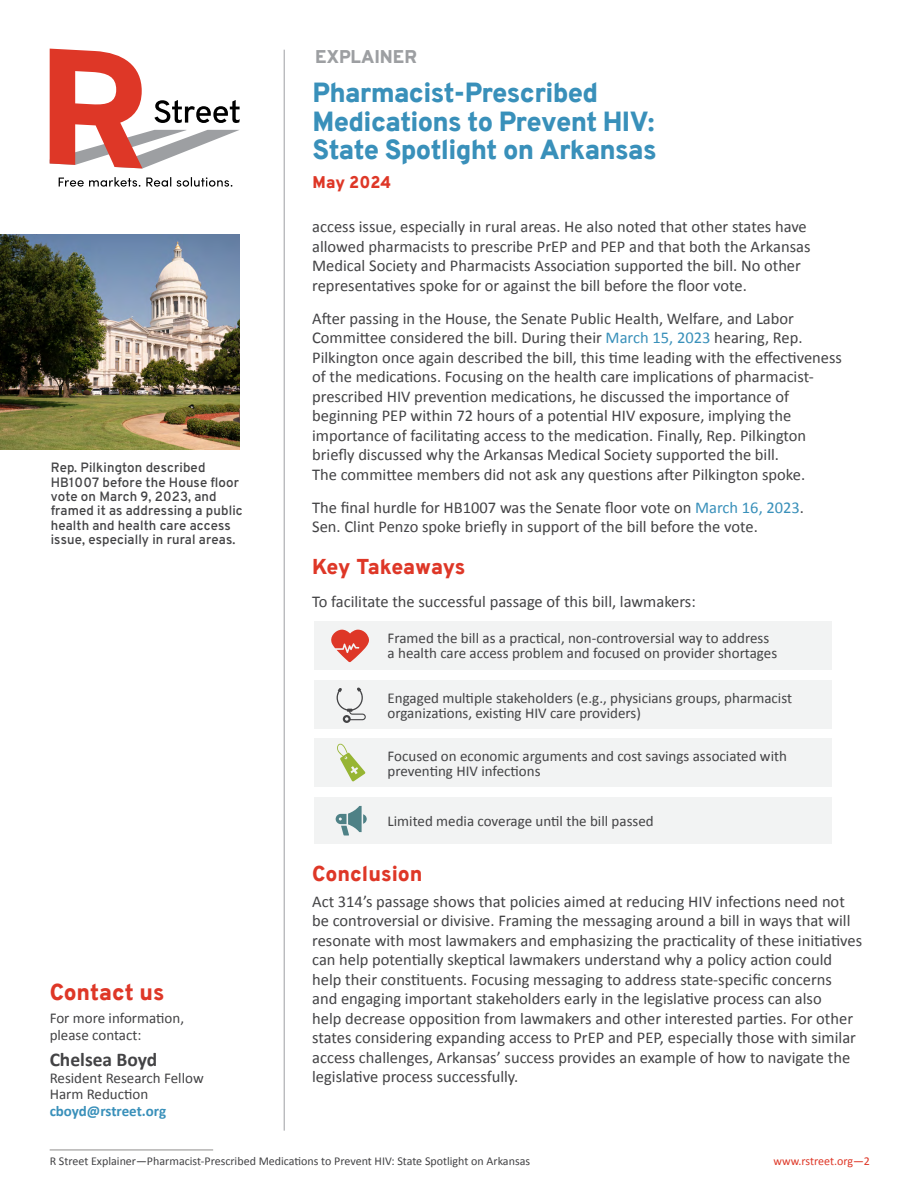
<style>
.page{position:relative;width:918px;height:1188px;background:#fff}
.page>*{position:absolute;margin:0;border:0;box-sizing:border-box;transform-origin:0 0}
.t1{font:900 27px/28.5px "Overpass";letter-spacing:-.025em;color:#3990ba}
.t2{font:900 22.5px "Overpass";color:#de3727}
.t3{font:900 21px "Overpass";color:#de3727}
.t4{font:700 19.5px "Calibri";color:#434345}
.t5{font:900 18px "Overpass";color:#9d9fa2}
.t6{font:16.5px/19.5px "Calibri";color:#434345}
.t7{font:900 16.5px "Overpass";color:#de3727}
.t8{font:15px/15px "Calibri";color:#434345}
.t9{font:700 15px "Calibri";letter-spacing:-.005em;color:#3990ba}
.t10{font:600 13.5px/14.2px "Overpass";letter-spacing:.01em;color:#434345}
.t11{font:12px "Calibri";color:#434345}
.t12{font:12px "Calibri";letter-spacing:-.005em;color:#de3727}
.s1{color:#3990ba}
</style>
<div class="page">
<hr style="left:50px;top:1150px;width:163px;height:1px;background:#8e8d8c">
<svg style="left:59px;top:177px;width:173px;height:10px"></svg>
<svg style="left:50px;top:49px;width:190px;height:119px"></svg>
<hr style="left:284px;top:50px;width:1px;height:1081px;background:#9d9fa2">
<div style="left:314px;top:739px;width:518px;height:48px;background:#f2f3f3"></div>
<div style="left:314px;top:797px;width:518px;height:47px;background:#f2f3f3"></div>
<svg style="left:337px;top:743px;width:28px;height:39px"></svg>
<svg style="left:336px;top:806px;width:31px;height:30px"></svg>
<div style="left:314px;top:680px;width:518px;height:49px;background:#f2f3f3"></div>
<svg style="left:337px;top:687px;width:29px;height:34px"></svg>
<div style="left:314px;top:621px;width:518px;height:49px;background:#f2f3f3"></div>
<svg style="left:331px;top:629px;width:38px;height:33px"></svg>
<img style="left:0;top:234px;width:240px;height:216px">
<p class="t5" style="left:315px;top:43px;width:104px">EXPLAINER</p>
<p class="t10" style="left:51px;top:461px;width:193px">Rep. Pilkington described<br>HB1007 before the House floor vote on March 9, 2023, and framed it as addressing a public health and health care access issue, especially in rural areas.</p>
<h2 class="t2" style="left:50px;top:977px;width:116px">Contact us</h2>
<p class="t8" style="left:50px;top:1010px;width:136px;line-height:16.5px">For more information, please contact:</p>
<p class="t4" style="left:50px;top:1046px;width:109px">Chelsea Boyd</p>
<p class="t8" style="left:50px;top:1069px;width:156px;line-height:16.5px">Resident Research Fellow<br>Harm Reduction</p>
<p class="t9" style="left:50px;top:1100px;width:118px">cboyd@rstreet.org</p>
<h1 class="t1" style="left:313px;top:79px;width:346px">Pharmacist-Prescribed<br>Medications to Prevent HIV:<br>State Spotlight on Arkansas</h1>
<p class="t7" style="left:313px;top:170px;width:80px">May 2024</p>
<p class="t6" style="left:312px;top:217px;width:500px">access issue, especially in rural areas. He also noted that other states have allowed pharmacists to prescribe PrEP and PEP and that both the Arkansas Medical Society and Pharmacists Association supported the bill. No other representatives spoke for or against the bill before the floor vote.</p>
<p class="t6" style="left:312px;top:308px;width:531px">After passing in the House, the Senate Public Health, Welfare, and Labor Committee considered the bill. During their <span class="s1">March 15, 2023</span> hearing, Rep.<br>Pilkington once again described the bill, this time leading with the effectiveness of the medications. Focusing on the health care implications of pharmacist&shy;prescribed HIV prevention medications, he discussed the importance of beginning PEP within 72 hours of a potential HIV exposure, implying the importance of facilitating access to the medication. Finally, Rep. Pilkington briefly discussed why the Arkansas Medical Society supported the bill.<br>The committee members did not ask any questions after Pilkington spoke.</p>
<p class="t6" style="left:312px;top:497px;width:493px">The final hurdle for HB1007 was the Senate floor vote on <span class="s1">March 16, 2023</span>.<br>Sen. Clint Penzo spoke briefly in support of the bill before the vote.</p>
<p class="t3" style="left:312px;top:551px;width:155px">Key Takeaways</p>
<p class="t6" style="left:312px;top:591px;width:385px">To facilitate the successful passage of this bill, lawmakers:</p>
<p class="t8" style="left:388px;top:630px;width:391px">Framed the bill as a practical, non-controversial way to address a health care access problem and focused on provider shortages</p>
<p class="t8" style="left:388px;top:690px;width:406px">Engaged multiple stakeholders (e.g., physicians groups, pharmacist organizations, existing HIV care providers)</p>
<p class="t8" style="left:388px;top:748px;width:401px">Focused on economic arguments and cost savings associated with preventing HIV infections</p>
<p class="t8" style="left:388px;top:813px;width:268px">Limited media coverage until the bill passed</p>
<p class="t3" style="left:312px;top:859px;width:112px">Conclusion</p>
<p class="t6" style="left:312px;top:891px;width:551px">Act 314’s passage shows that policies aimed at reducing HIV infections need not be controversial or divisive. Framing the messaging around a bill in ways that will resonate with most lawmakers and emphasizing the practicality of these initiatives can help potentially skeptical lawmakers understand why a policy action could help their constituents. Focusing messaging to address state-specific concerns<br>and engaging important stakeholders early in the legislative process can also<br>help decrease opposition from lawmakers and other interested parties. For other states considering expanding access to PrEP and PEP, especially those with similar access challenges, Arkansas’ success provides an example of how to navigate the legislative process successfully.</p>
<p class="t11" style="left:50px;top:1153px;width:482px">R Street Explainer—Pharmacist-Prescribed Medications to Prevent HIV: State Spotlight on Arkansas</p>
<p class="t12" style="left:773px;top:1153px;width:98px">www.rstreet.org—2</p>
</div>
